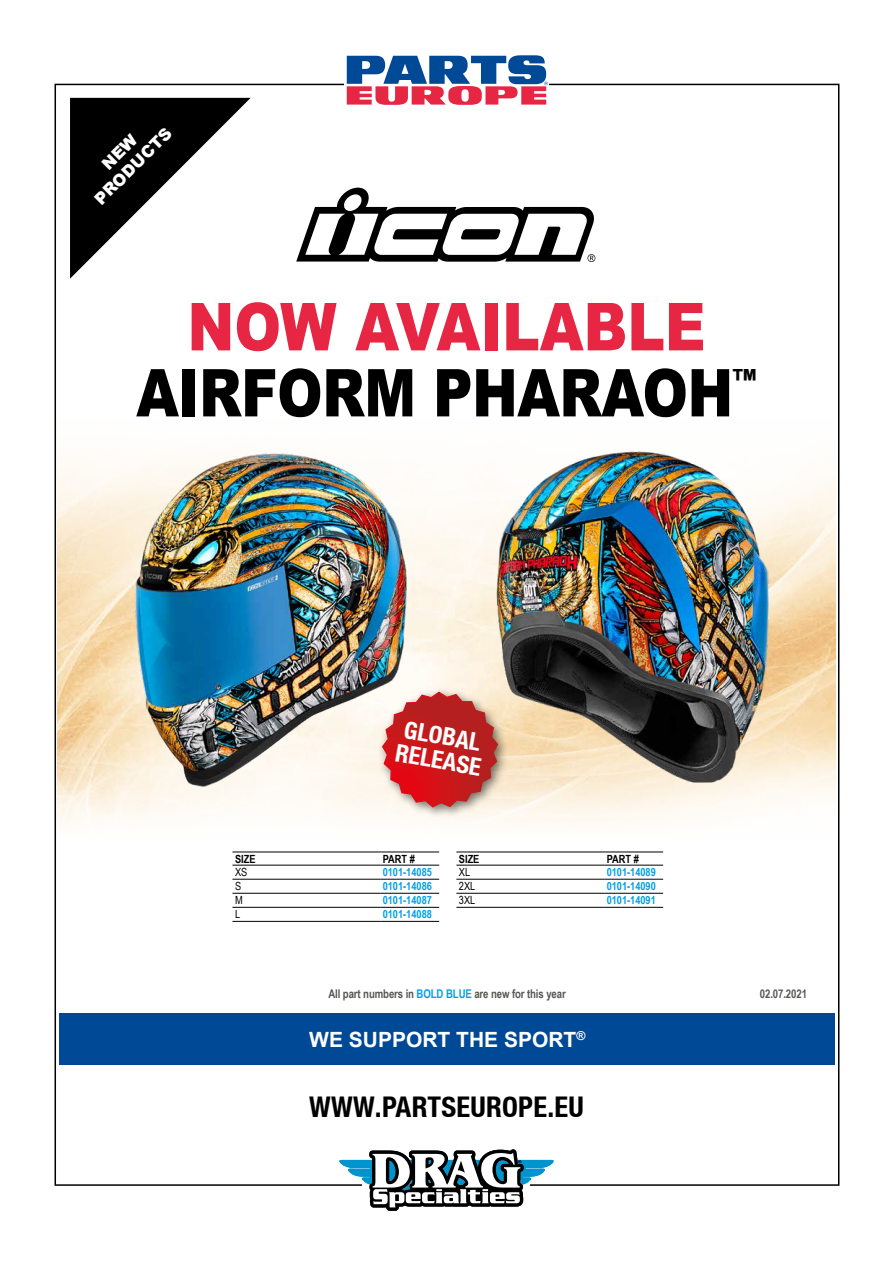
<style>
.page{position:relative;width:893px;height:1263px;background:#fff}
.page>*{position:absolute;margin:0;border:0;box-sizing:border-box;transform-origin:0 0}
.t1{font:900 66.15px "Arial";color:#e62643;scale:.85 1}
.t2{font:900 66px "Arial";letter-spacing:-.01em;color:#000;scale:.83 1}
.t3{font:700 condensed 28.5px "Helvetica Neue LT";letter-spacing:.01em;color:#000}
.t4{font:700 condensed 24.45px/24.5px "Helvetica Neue LT";color:#fff}
.t5{font:700 21px "Arial";color:#fff}
.t6{font:900 16.5px/19.5px "Arial";color:#fff;text-align:center}
.t7{font:700 12px "Arial Narrow";letter-spacing:-.01em;color:#575756}
.t8{font:700 11.25px "Arial Narrow";color:#009fe3}
.t9{font:700 11.25px "Arial Narrow";color:#000}
.t10{font:11.25px "Arial Narrow";color:#000}
.s1{color:#009fe3}
</style>
<div class="page">
<div style="left:59px;top:1013px;width:776px;height:51px;background:#004996"></div>
<svg style="left:70px;top:98px;width:181px;height:181px"></svg>
<svg style="left:346px;top:55px;width:202px;height:50px"></svg>
<svg style="left:339px;top:1149px;width:215px;height:62px"></svg>
<img style="left:58px;top:468px;width:777px;height:357px">
<hr style="left:232px;top:879px;width:148px;height:1px;background:#000">
<hr style="left:380px;top:879px;width:59px;height:1px;background:#000">
<hr style="left:232px;top:893px;width:148px;height:1px;background:#000">
<hr style="left:380px;top:893px;width:59px;height:1px;background:#000">
<hr style="left:232px;top:907px;width:148px;height:1px;background:#000">
<hr style="left:380px;top:907px;width:59px;height:1px;background:#000">
<hr style="left:232px;top:921px;width:148px;height:1px;background:#000">
<hr style="left:380px;top:921px;width:59px;height:1px;background:#000">
<hr style="left:232px;top:852px;width:148px;height:1px;background:#000">
<hr style="left:380px;top:852px;width:59px;height:1px;background:#000">
<hr style="left:232px;top:865px;width:148px;height:1px;background:#000">
<hr style="left:380px;top:865px;width:59px;height:1px;background:#000">
<hr style="left:456px;top:879px;width:148px;height:1px;background:#000">
<hr style="left:604px;top:879px;width:59px;height:1px;background:#000">
<hr style="left:456px;top:893px;width:148px;height:1px;background:#000">
<hr style="left:604px;top:893px;width:59px;height:1px;background:#000">
<hr style="left:456px;top:907px;width:148px;height:1px;background:#000">
<hr style="left:604px;top:907px;width:59px;height:1px;background:#000">
<hr style="left:456px;top:852px;width:148px;height:1px;background:#000">
<hr style="left:604px;top:852px;width:59px;height:1px;background:#000">
<hr style="left:456px;top:865px;width:148px;height:1px;background:#000">
<hr style="left:604px;top:865px;width:59px;height:1px;background:#000">
<svg style="left:296px;top:187px;width:300px;height:75px"></svg>
<div style="left:103px;top:268px;width:687px;height:183px;background:#fff"></div>
<img style="left:490px;top:468px;width:279px;height:321px">
<img style="left:131px;top:468px;width:279px;height:322px">
<img style="left:136px;top:453px;width:271px;height:333px">
<img style="left:497px;top:451px;width:271px;height:329px">
<div style="left:377px;top:686px;width:133px;height:133px;background:#000;opacity:.54"></div>
<svg style="left:381px;top:691px;width:118px;height:117px;background:#ce514f"></svg>
<h3 class="t6" style="left:76px;top:181px;width:103px;rotate:-45deg">NEW<br>PRODUCTS</h3>
<h1 class="t1" style="left:187px;top:279px;width:611px">NOW AVAILABLE</h1>
<h2 class="t2" style="left:136px;top:345px;width:749px">AIRFORM PHARAOH<sup>™</sup></h2>
<h3 class="t4" style="left:402px;top:716px;width:88px;rotate:10deg">GLOBAL<br>RELEASE</h3>
<p class="t9" style="left:235px;top:850px;width:22px">SIZE</p>
<p class="t9" style="left:383px;top:850px;width:34px">PART #</p>
<p class="t10" style="left:235px;top:863px;width:14px">XS</p>
<p class="t8" style="left:383px;top:863px;width:51px">0101-14085</p>
<p class="t10" style="left:235px;top:877px;width:8px">S</p>
<p class="t8" style="left:383px;top:877px;width:51px">0101-14086</p>
<p class="t10" style="left:235px;top:892px;width:9px">M</p>
<p class="t8" style="left:383px;top:891px;width:51px">0101-14087</p>
<p class="t10" style="left:235px;top:906px;width:7px">L</p>
<p class="t8" style="left:383px;top:905px;width:51px">0101-14088</p>
<p class="t9" style="left:459px;top:850px;width:22px">SIZE</p>
<p class="t9" style="left:607px;top:850px;width:34px">PART #</p>
<p class="t10" style="left:459px;top:863px;width:13px">XL</p>
<p class="t8" style="left:607px;top:863px;width:51px">0101-14089</p>
<p class="t10" style="left:459px;top:877px;width:18px">2XL</p>
<p class="t8" style="left:607px;top:877px;width:51px">0101-14090</p>
<p class="t10" style="left:459px;top:892px;width:18px">3XL</p>
<p class="t8" style="left:607px;top:891px;width:51px">0101-14091</p>
<p class="t7" style="left:328px;top:985px;width:239px">All part numbers in <span class="s1">BOLD BLUE</span> are new for this year</p>
<p class="t7" style="left:760px;top:985px;width:49px">02.07.2021</p>
<h3 class="t5" style="left:309px;top:1025px;width:278px">WE SUPPORT THE SPORT<sup>®</sup></h3>
<h3 class="t3" style="left:309px;top:1090px;width:276px">WWW.PARTSEUROPE.EU</h3>
</div>
